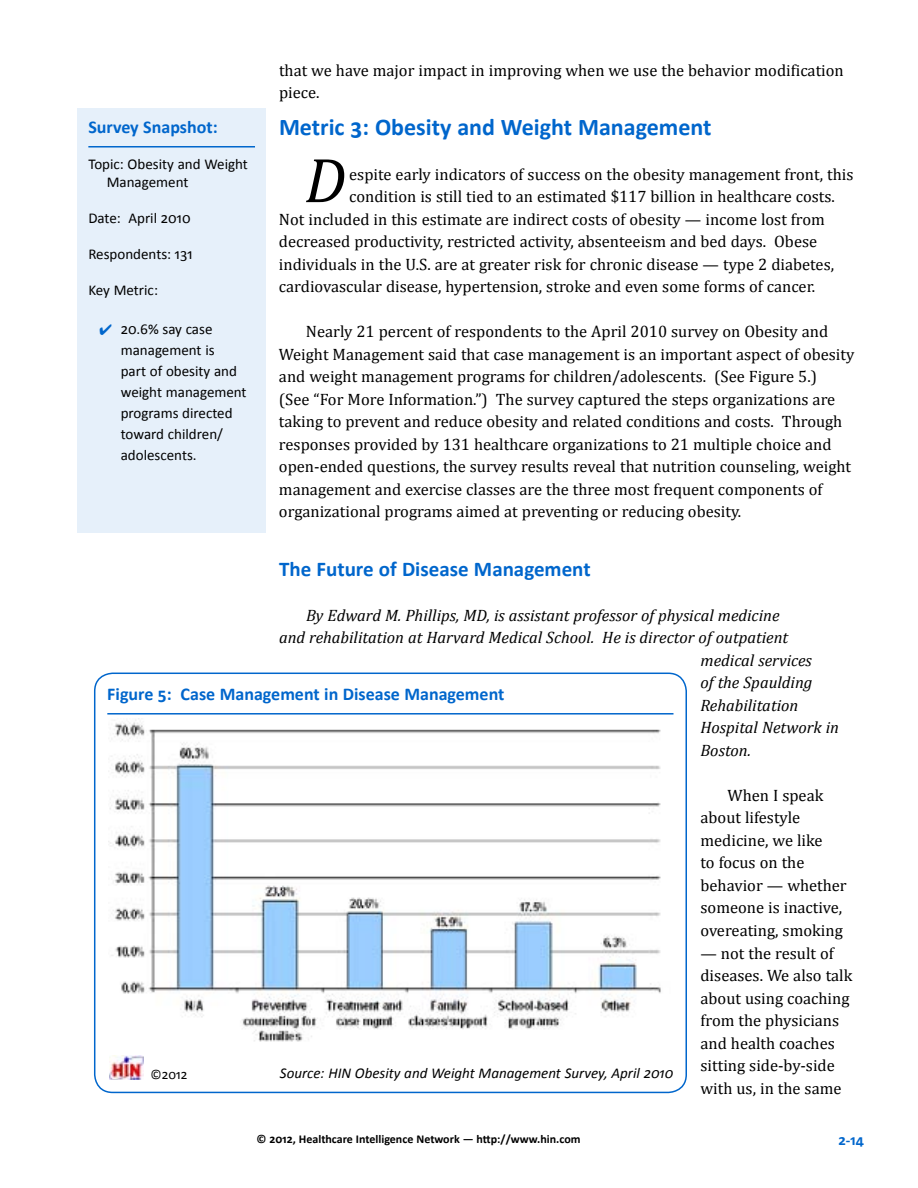
<style>
.page{position:relative;width:918px;height:1188px;background:#fff}
.page>*{position:absolute;margin:0;border:0;box-sizing:border-box;transform-origin:0 0}
.t1{font:italic 63.9px "Cambria";color:#000}
.t2{font:700 24px "Calibri";color:#06c}
.t3{font:700 21px "Calibri";color:#06c}
.t4{font:700 18px "Calibri";color:#06c}
.t5{font:16.5px/22.5px "Cambria";color:#000}
.t6{font:italic 16.5px "Cambria";color:#000}
.t7{font:15px/21px "Calibri";color:#000}
.t8{font:italic 15px "Calibri";color:#000}
.t9{font:700 15px "Calibri";color:#06c}
.t10{font:13.5px "Calibri";color:#000}
.t11{font:700 12px "Calibri";color:#000}
</style>
<div class="page">
<div style="left:78px;top:108px;width:188px;height:424px;background:#e6f0fa"></div>
<hr style="left:88px;top:146px;width:167px;height:2px;background:#06c">
<img style="left:108px;top:718px;width:553px;height:324px">
<div style="left:94px;top:673px;width:593px;height:420px;border:2px solid #06c;border-radius:18px"></div>
<hr style="left:107px;top:713px;width:567px;height:2px;background:#06c">
<img style="left:109px;top:1056px;width:34px;height:23px">
<p class="t4" style="left:88px;top:115px;width:131px">Survey Snapshot:</p>
<p class="t7" style="left:107px;top:154px;width:143px;line-height:18px;text-indent:-18px">Topic: Obesity and Weight<br>Management</p>
<p class="t7" style="left:88px;top:206px;width:104px">Date: April 2010</p>
<p class="t7" style="left:88px;top:242px;width:106px">Respondents: 131</p>
<p class="t7" style="left:88px;top:278px;width:71px">Key Metric:</p>
<p class="t7" style="left:121px;top:317px;width:127px">20.6% say case management is<br>part of obesity and weight management programs directed toward children/ adolescents.</p>
<p class="t5" style="left:279px;top:59px;width:566px">that we have major impact in improving when we use the behavior modification piece.</p>
<h2 class="t2" style="left:279px;top:112px;width:434px">Metric 3: Obesity and Weight Management</h2>
<h1 class="t1" style="left:305px;top:141px;width:43px">D</h1>
<p class="t5" style="left:349px;top:163px;width:506px">espite early indicators of success on the obesity management front, this</p>
<p class="t5" style="left:349px;top:185px;width:486px">condition is still tied to an estimated $117 billion in healthcare costs.</p>
<p class="t5" style="left:279px;top:208px;width:548px">Not included in this estimate are indirect costs of obesity — income lost from</p>
<p class="t5" style="left:279px;top:230px;width:540px">decreased productivity, restricted activity, absenteeism and bed days. Obese</p>
<p class="t5" style="left:279px;top:253px;width:557px">individuals in the U.S. are at greater risk for chronic disease — type 2 diabetes,</p>
<p class="t5" style="left:279px;top:275px;width:536px">cardiovascular disease, hypertension, stroke and even some forms of cancer.</p>
<p class="t5" style="left:279px;top:320px;width:577px;text-indent:27px">Nearly 21 percent of respondents to the April 2010 survey on Obesity and Weight Management said that case management is an important aspect of obesity and weight management programs for children/adolescents. (See Figure 5.)<br>(See “For More Information.”) The survey captured the steps organizations are taking to prevent and reduce obesity and related conditions and costs. Through responses provided by 131 healthcare organizations to 21 multiple choice and open-ended questions, the survey results reveal that nutrition counseling, weight management and exercise classes are the three most frequent components of organizational programs aimed at preventing or reducing obesity.</p>
<p class="t3" style="left:279px;top:556px;width:313px">The Future of Disease Management</p>
<p class="t6" style="left:306px;top:605px;width:475px">By Edward M. Phillips, MD, is assistant professor of physical medicine</p>
<p class="t6" style="left:279px;top:628px;width:511px">and rehabilitation at Harvard Medical School. He is director of outpatient</p>
<p class="t6" style="left:700px;top:650px;width:113px">medical services</p>
<p class="t6" style="left:700px;top:673px;width:113px">of the Spaulding</p>
<p class="t6" style="left:700px;top:695px;width:99px">Rehabilitation</p>
<p class="t6" style="left:700px;top:718px;width:140px">Hospital Network in</p>
<p class="t6" style="left:700px;top:740px;width:52px">Boston.</p>
<p class="t5" style="left:700px;top:784px;width:148px;text-indent:27px">When I speak about lifestyle medicine, we like<br>to focus on the behavior — whether someone is inactive, overeating, smoking</p>
<p class="t5" style="left:700px;top:942px;width:153px">— not the result of diseases. We also talk about using coaching from the physicians and health coaches sitting side-by-side with us, in the same</p>
<p class="t4" style="left:107px;top:682px;width:399px">Figure 5: Case Management in Disease Management</p>
<p class="t10" style="left:151px;top:1066px;width:38px">©2012</p>
<p class="t8" style="left:280px;top:1063px;width:395px">Source: HIN Obesity and Weight Management Survey, April 2010</p>
<p class="t11" style="left:257px;top:1132px;width:325px">© 2012, Healthcare Intelligence Network — http://www.hin.com</p>
<p class="t9" style="left:838px;top:1131px;width:27px">2-14</p>
</div>
